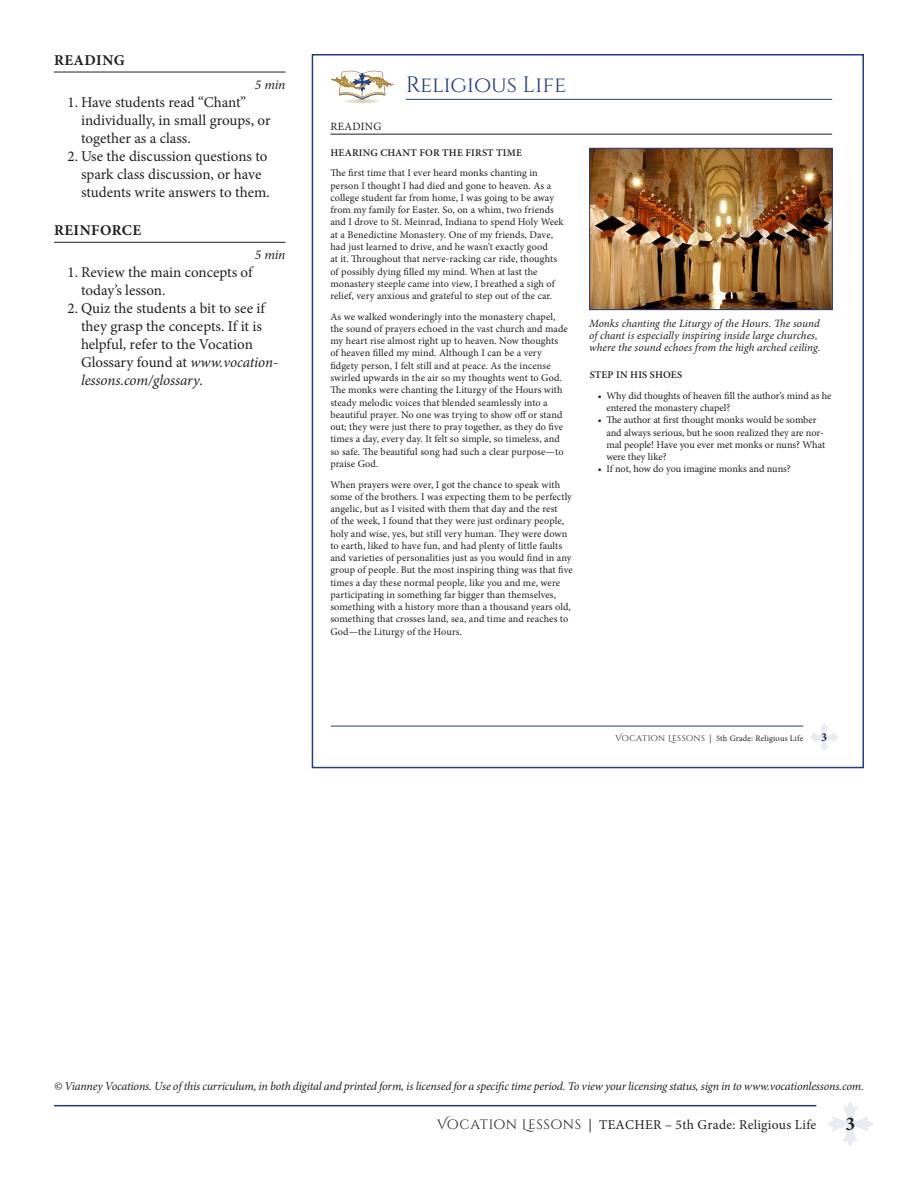
<style>
.page{position:relative;width:918px;height:1188px;background:#fff}
.page>*{position:absolute;margin:0;border:0;box-sizing:border-box;transform-origin:0 0}
.t1{font:22.35px "Cinzel";letter-spacing:-.01em;color:#243c82}
.t2{font:700 19.5px "Minion Pro";color:#231f20}
.BODY_-_numbers_copy{font:15px/18px "Minion Pro";letter-spacing:-.005em;color:#231f20}
.SUBHEADS_with_rule{font:700 15px "Minion Pro";letter-spacing:.03em;color:#231f20}
.t3{font:13.5px "Minion Pro";letter-spacing:.02em;color:#231f20}
.TIMES{font:italic 13.5px "Minion Pro";letter-spacing:-.015em;color:#231f20}
.t4{font:700 12.15px "Minion Pro";color:#231f20}
.t5{font:italic 12px "Minion Pro";letter-spacing:-.02em;color:#231f20}
.t6{font:italic 11.1px/12.1px "Minion Pro";color:#231f20}
.t7{font:11.1px "Minion Pro";letter-spacing:.03em;color:#231f20}
.t8{font:10.2px/12.3px "Minion Pro";letter-spacing:.005em;color:#231f20}
.t9{font:600 10.2px "Minion Pro";letter-spacing:.02em;color:#231f20}
.t10{font:8.4px "Minion Pro";letter-spacing:.02em;color:#231f20}
.s1{font-style:italic}
.s2{font-weight:600}
.s3{font-family:"Cinzel Decorative"}
</style>
<div class="page">
<svg style="left:828px;top:1102px;width:45px;height:44px"></svg>
<hr style="left:54px;top:1105px;width:762px;height:1px;background:#243c82">
<hr style="left:54px;top:72px;width:231px;height:1px;background:#231f20">
<hr style="left:54px;top:242px;width:231px;height:1px;background:#231f20">
<hr style="left:406px;top:99px;width:426px;height:1px;background:#243c82">
<img style="left:344px;top:100px;width:36px;height:3px">
<svg style="left:331px;top:71px;width:62px;height:29px"></svg>
<hr style="left:331px;top:726px;width:472px;height:1px;background:#243c82">
<svg style="left:810px;top:724px;width:28px;height:27px"></svg>
<hr style="left:330px;top:134px;width:502px;height:1px;background:#231f20">
<img style="left:591px;top:150px;width:240px;height:158px">
<div style="left:589px;top:148px;width:244px;height:162px;border:1px solid #243c82"></div>
<p class="SUBHEADS_with_rule" style="left:54px;top:50px;width:72px">READING</p>
<p class="TIMES" style="left:255px;top:75px;width:32px">5 min</p>
<p class="BODY_-_numbers_copy" style="left:81px;top:93px;width:191px;text-indent:-14px">1. Have students read “Chant” individually, in small groups, or together as a class.</p>
<p class="BODY_-_numbers_copy" style="left:81px;top:147px;width:190px;text-indent:-14px">2. Use the discussion questions to spark class discussion, or have students write answers to them.</p>
<p class="SUBHEADS_with_rule" style="left:54px;top:220px;width:89px">REINFORCE</p>
<p class="TIMES" style="left:255px;top:246px;width:32px">5 min</p>
<p class="BODY_-_numbers_copy" style="left:81px;top:263px;width:173px;text-indent:-14px">1. Review the main concepts of today’s lesson.</p>
<p class="BODY_-_numbers_copy" style="left:81px;top:299px;width:199px;text-indent:-14px">2. Quiz the students a bit to see if they grasp the concepts. If it is helpful, refer to the Vocation<br>Glossary found at <span class="s1">www.vocation&shy;lessons.com/glossary</span>.</p>
<p class="t7" style="left:330px;top:119px;width:53px">READING</p>
<p class="t1" style="left:406px;top:72px;width:162px">Religious Life</p>
<p class="t8" style="left:330px;top:142px;width:209px;line-height:20.7px"><span class="s2">HEARING CHANT FOR THE FIRST TIME<br></span>The first time that I ever heard monks chanting in</p>
<p class="t8" style="left:330px;top:179px;width:235px">person I thought I had died and gone to heaven. As a college student far from home, I was going to be away from my family for Easter. So, on a whim, two friends and I drove to St. Meinrad, Indiana to spend Holy Week at a Benedictine Monastery. One of my friends, Dave, had just learned to drive, and he wasn’t exactly good<br>at it. Throughout that nerve-racking car ride, thoughts of possibly dying filled my mind. When at last the monastery steeple came into view, I breathed a sigh of relief, very anxious and grateful to step out of the car.</p>
<p class="t8" style="left:330px;top:310px;width:239px">As we walked wonderingly into the monastery chapel, the sound of prayers echoed in the vast church and made my heart rise almost right up to heaven. Now thoughts of heaven filled my mind. Although I can be a very fidgety person, I felt still and at peace. As the incense swirled upwards in the air so my thoughts went to God.<br>The monks were chanting the Liturgy of the Hours with steady melodic voices that blended seamlessly into a beautiful prayer. No one was trying to show off or stand out; they were just there to pray together, as they do five times a day, every day. It felt so simple, so timeless, and so safe. The beautiful song had such a clear purpose—to praise God.</p>
<p class="t8" style="left:330px;top:478px;width:244px">When prayers were over, I got the chance to speak with some of the brothers. I was expecting them to be perfectly angelic, but as I visited with them that day and the rest<br>of the week, I found that they were just ordinary people, holy and wise, yes, but still very human. They were down to earth, liked to have fun, and had plenty of little faults and varieties of personalities just as you would find in any group of people. But the most inspiring thing was that five times a day these normal people, like you and me, were participating in something far bigger than themselves, something with a history more than a thousand years old, something that crosses land, sea, and time and reaches to God—the Liturgy of the Hours.</p>
<p class="t6" style="left:589px;top:318px;width:233px">Monks chanting the Liturgy of the Hours. The sound of chant is especially inspiring inside large churches, where the sound echoes from the high arched ceiling.</p>
<p class="t9" style="left:590px;top:368px;width:94px">STEP IN HIS SHOES</p>
<p class="t8" style="left:606px;top:390px;width:227px;text-indent:-8px">• Why did thoughts of heaven fill the author’s mind as he entered the monastery chapel?</p>
<p class="t8" style="left:606px;top:414px;width:220px;text-indent:-8px">• The author at first thought monks would be somber and always serious, but he soon realized they are nor&shy;mal people! Have you ever met monks or nuns? What were they like?</p>
<p class="t8" style="left:598px;top:463px;width:194px">• If not, how do you imagine monks and nuns?</p>
<p class="t10" style="left:616px;top:732px;width:189px"><span class="s3">Vocation Lessons</span> | 5th Grade: Religious Life</p>
<p class="t4" style="left:821px;top:728px;width:8px">3</p>
<p class="t5" style="left:54px;top:1078px;width:811px">© Vianney Vocations. Use of this curriculum, in both digital and printed form, is licensed for a specific time period. To view your licensing status, sign in to www.vocationlessons.com.</p>
<h3 class="t3" style="left:437px;top:1116px;width:381px"><span class="s3">Vocation Lessons</span> | TEACHER – 5th Grade: Religious Life</h3>
<h2 class="t2" style="left:845px;top:1110px;width:11px">3</h2>
</div>
